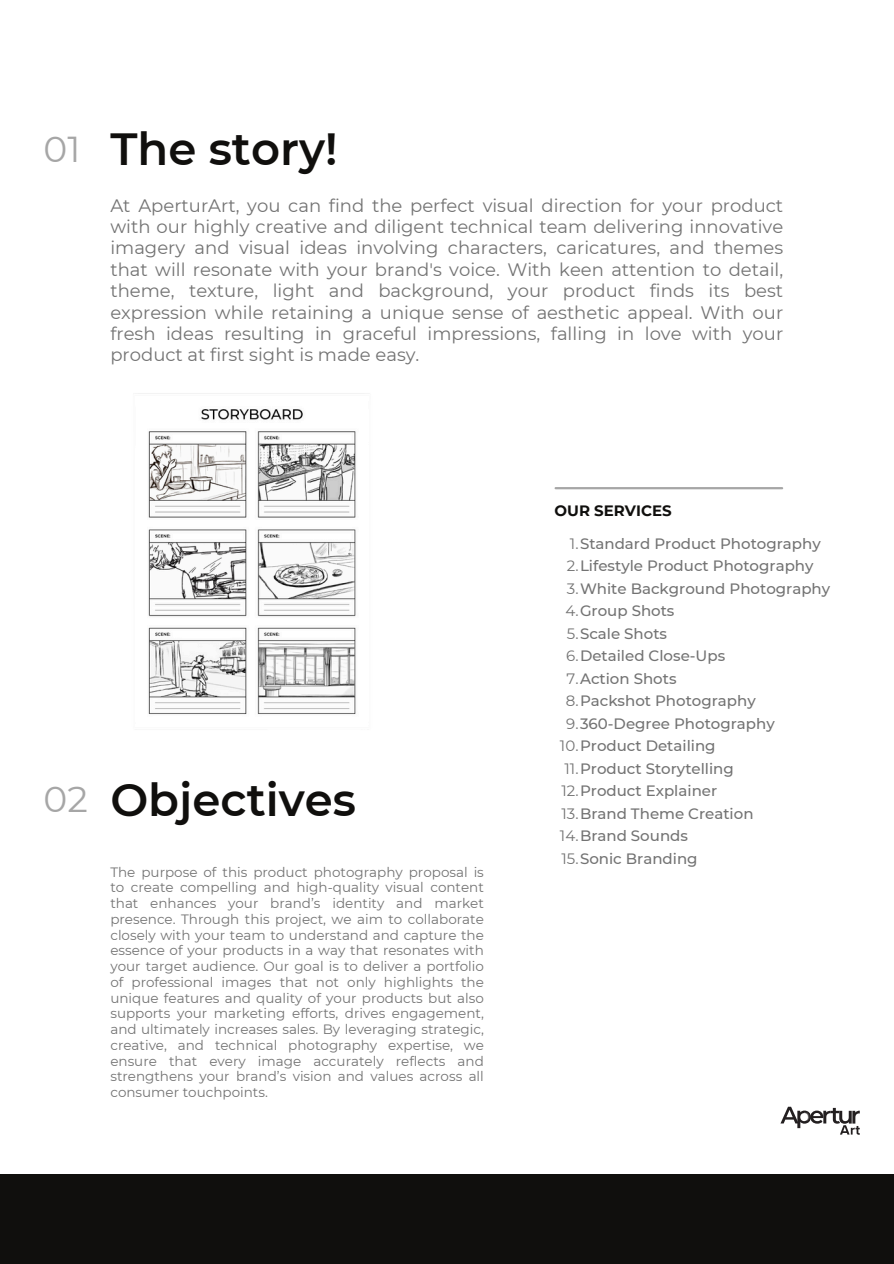
<style>
.page{position:relative;width:894px;height:1264px;background:#fff}
.page>*{position:absolute;margin:0;border:0;box-sizing:border-box;transform-origin:0 0}
.t1{font:600 45px "Montserrat";color:#100f0d}
.t2{font:36px "Montserrat";color:#a6a6a6}
.t3{font:18px/21.3px "Montserrat";color:#737373;text-align:justify}
.t4{font:500 15px "Montserrat";color:#737373}
.t5{font:700 15px "Montserrat";color:#100f0d}
.t6{font:13.5px/15.8px "Montserrat";color:#737373;text-align:justify}
.s1{font-weight:400}
</style>
<div class="page">
<hr style="left:555px;top:487px;width:226px;height:2px;background:#a6a6a6">
<div style="left:0;top:1174px;width:893px;height:89px;background:#100f0d"></div>
<img style="left:138px;top:393px;width:227px;height:322px">
<svg style="left:780px;top:1106px;width:79px;height:28px"></svg>
<h2 class="t2" style="left:44px;top:127px;width:38px">01</h2>
<h1 class="t1" style="left:110px;top:121px;width:229px">The story!</h1>
<p class="t3" style="left:110px;top:194px;width:674px">At AperturArt, you can find the perfect visual direction for your product with our highly creative and diligent technical team delivering innovative imagery and visual ideas involving characters, caricatures, and themes that will resonate with your brand's voice. With keen attention to detail, theme, texture, light and background, your product finds its best expression while retaining a unique sense of aesthetic appeal. With our fresh ideas resulting in graceful impressions, falling in love with your product at first sight is made easy.</p>
<p class="t2" style="left:44px;top:777px;width:46px">02</p>
<h1 class="t1" style="left:110px;top:772px;width:247px">Objectives</h1>
<p class="t6" style="left:110px;top:863px;width:375px">The purpose of this product photography proposal is to create compelling and high-quality visual content that enhances your brand’s identity and market presence. Through this project, we aim to collaborate closely with your team to understand and capture the essence of your products in a way that resonates with your target audience. Our goal is to deliver a portfolio of professional images that not only highlights the unique features and quality of your products but also supports your marketing efforts, drives engagement, and ultimately increases sales. By leveraging strategic, creative, and technical photography expertise, we ensure that every image accurately reflects and strengthens your brand’s vision and values across all consumer touchpoints.</p>
<p class="t5" style="left:554px;top:501px;width:119px">OUR SERVICES</p>
<h3 class="t4" style="left:569px;top:534px;width:252px"><span class="s1">1.</span>Standard Product Photography</h3>
<p class="t4" style="left:566px;top:557px;width:248px"><span class="s1">2.</span>Lifestyle Product Photography</p>
<p class="t4" style="left:566px;top:579px;width:265px"><span class="s1">3.</span>White Background Photography</p>
<p class="t4" style="left:565px;top:602px;width:111px"><span class="s1">4.</span>Group Shots</p>
<p class="t4" style="left:566px;top:624px;width:102px"><span class="s1">5.</span>Scale Shots</p>
<p class="t4" style="left:566px;top:647px;width:160px"><span class="s1">6.</span>Detailed Close-Ups</p>
<p class="t4" style="left:566px;top:669px;width:111px"><span class="s1">7.</span>Action Shots</p>
<p class="t4" style="left:565px;top:692px;width:191px"><span class="s1">8.</span>Packshot Photography</p>
<p class="t4" style="left:566px;top:714px;width:210px"><span class="s1">9.</span>360-Degree Photography</p>
<p class="t4" style="left:560px;top:737px;width:157px"><span class="s1">10.</span>Product Detailing</p>
<p class="t4" style="left:564px;top:759px;width:171px"><span class="s1">11.</span>Product Storytelling</p>
<p class="t4" style="left:561px;top:782px;width:157px"><span class="s1">12.</span>Product Explainer</p>
<p class="t4" style="left:561px;top:804px;width:194px"><span class="s1">13.</span>Brand Theme Creation</p>
<p class="t4" style="left:560px;top:827px;width:129px"><span class="s1">14.</span>Brand Sounds</p>
<p class="t4" style="left:561px;top:849px;width:138px"><span class="s1">15.</span>Sonic Branding</p>
</div>
